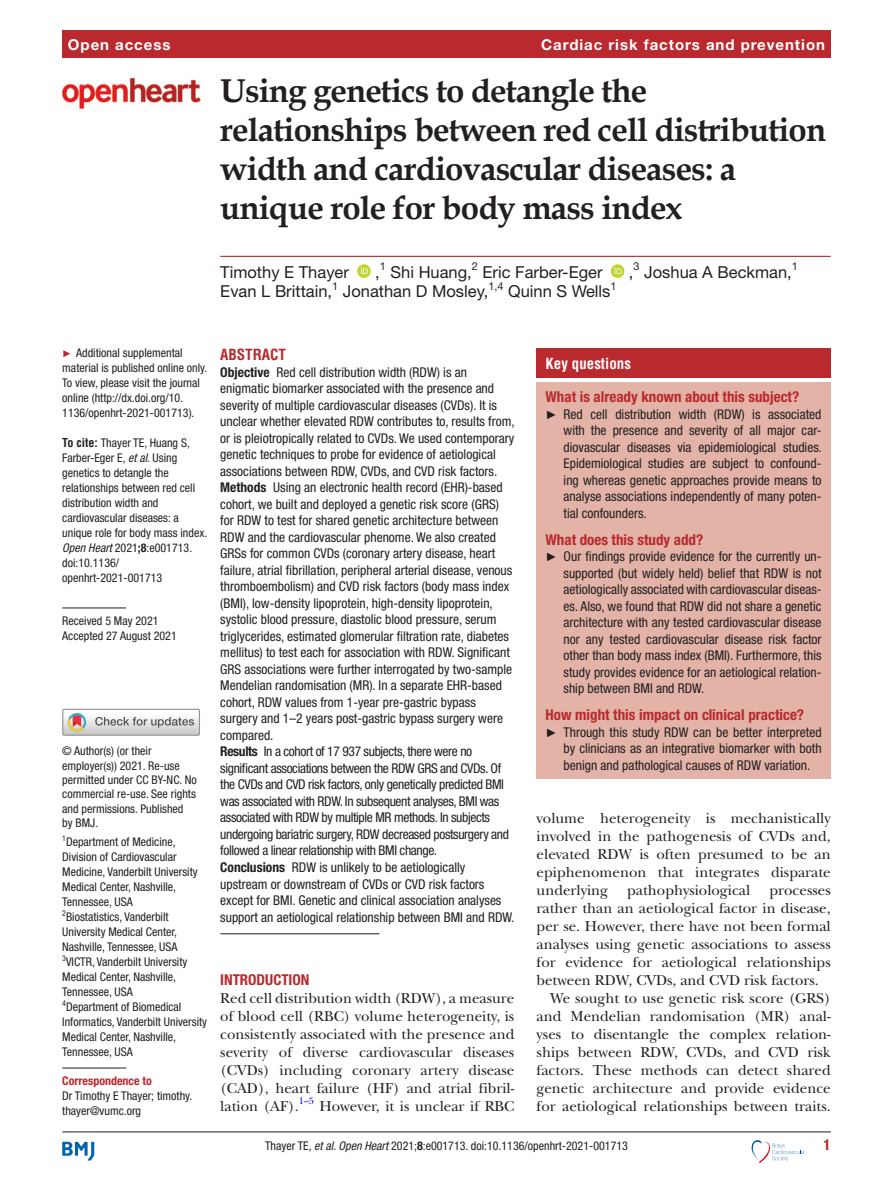
<style>
.page{position:relative;width:893px;height:1191px;background:#fff}
.page>*{position:absolute;margin:0;border:0;box-sizing:border-box;transform-origin:0 0}
.t1{font:700 33px/39px "Book Antiqua";letter-spacing:-.025em;color:#231f20}
.t2{font:16.5px "Helvetica Neue LT Std";color:#231f20}
.t3{font:15px/18px "New Baskerville";color:#231f20;text-align:justify}
.t4{font:700 condensed 15px "Helvetica Neue LT Std";color:#b9292e}
.t5{font:700 15px "Helvetica Neue LT Std";letter-spacing:.065em;color:#fff}
.t6{font:700 condensed 15px "Helvetica";color:#fff}
.t7{font:700 condensed 15px "Helvetica";color:#b9292e}
.t8{font:condensed 13.5px/16.5px "Helvetica Neue LT Std";color:#231f20;text-align:justify}
.t9{font:condensed 12px/15px "Helvetica Neue LT Std";color:#231f20}
.t10{font:700 condensed 12px "Helvetica Neue LT Std";color:#b9292e}
.t11{font:9.9px "New Baskerville";color:#00f}
.s1{font-family:"Arial";font-stretch:normal;font-size:9.75px;color:#b9292e}
.s2{font-family:"Helvetica LT Std";font-weight:700}
.s3{font-style:italic}
.s4{font-weight:700}
.s5{font-family:"Arial";font-stretch:normal;font-size:12px}
</style>
<div class="page">
<div style="left:62px;top:31px;width:769px;height:27px;background:#b9292e"></div>
<hr style="left:62px;top:1131px;width:769px;height:1px;background:#231f20">
<svg style="left:752px;top:1140px;width:53px;height:23px"></svg>
<svg style="left:62px;top:1141px;width:32px;height:19px"></svg>
<hr style="left:62px;top:607px;width:64px;height:1px;background:#231f20">
<hr style="left:62px;top:1067px;width:64px;height:1px;background:#231f20">
<hr style="left:220px;top:256px;width:611px;height:1px;background:#b9292e">
<svg style="left:357px;top:264px;width:14px;height:14px"></svg>
<svg style="left:611px;top:264px;width:13px;height:14px"></svg>
<div style="left:62px;top:708px;width:138px;height:27px;border:1px solid #969090"></div>
<svg style="left:63px;top:709px;width:136px;height:26px"></svg>
<img style="left:62px;top:78px;width:138px;height:30px">
<hr style="left:220px;top:933px;width:159px;height:1px;background:#231f20">
<div style="left:537px;top:348px;width:294px;height:30px;background:#b9292e"></div>
<div style="left:537px;top:382px;width:294px;height:397px;background:#e2b3a6"></div>
<p class="t5" style="left:68px;top:35px;width:104px">Open access</p>
<p class="t5" style="left:541px;top:35px;width:285px">Cardiac risk factors and prevention</p>
<h1 class="t1" style="left:220px;top:71px;width:607px">Using genetics to detangle the relationships between red cell distribution width and cardiovascular diseases: a unique role for body mass index</h1>
<p class="t2" style="left:220px;top:262px;width:130px">Timothy E Thayer</p>
<p class="t2" style="left:375px;top:262px;width:229px">,<sup>1</sup> Shi Huang,<sup>2</sup> Eric Farber-Eger</p>
<p class="t2" style="left:629px;top:262px;width:170px">,<sup>3</sup> Joshua A Beckman,<sup>1</sup></p>
<p class="t2" style="left:220px;top:282px;width:398px">Evan L Brittain,<sup>1</sup> Jonathan D Mosley,<sup>1,4</sup> Quinn S Wells<sup>1</sup></p>
<p class="t9" style="left:62px;top:345px;width:147px"><span class="s1">►</span> Additional supplemental material is published online only.<br>To view, please visit the journal online (http://dx.doi.org/10.<br>1136/openhrt-2021-001713).</p>
<p class="t9" style="left:62px;top:435px;width:146px"><span class="s2">To cite:</span> Thayer TE, Huang S,<br>Farber-Eger E<span class="s3">, et al</span>. Using genetics to detangle the relationships between red cell distribution width and cardiovascular diseases: a unique role for body mass index<span class="s3">.<br>Open Heart</span> 2021<span class="s4">;8</span>:e001713. doi:10.1136/ openhrt-2021-001713</p>
<p class="t9" style="left:62px;top:613px;width:116px">Received 5 May 2021<br>Accepted 27 August 2021</p>
<p class="t9" style="left:62px;top:743px;width:136px;line-height:14.4px">© Author(s) (or their employer(s)) 2021. Re-use permitted under CC BY-NC. No commercial re-use. See rights and permissions. Published by BMJ.</p>
<p class="t9" style="left:62px;top:834px;width:146px"><sup>1</sup>Department of Medicine,<br>Division of Cardiovascular<br>Medicine, Vanderbilt University<br>Medical Center, Nashville,<br>Tennessee, USA<br><sup>2</sup>Biostatistics, Vanderbilt<br>University Medical Center,<br>Nashville, Tennessee, USA<br><sup>3</sup>VICTR, Vanderbilt University<br>Medical Center, Nashville,<br>Tennessee, USA<br><sup>4</sup>Department of Biomedical<br>Informatics, Vanderbilt University<br>Medical Center, Nashville,<br>Tennessee, USA</p>
<p class="t10" style="left:62px;top:1073px;width:91px">Correspondence to</p>
<p class="t9" style="left:62px;top:1088px;width:132px">Dr Timothy E Thayer; timothy. thayer@vumc.org</p>
<p class="t7" style="left:220px;top:345px;width:67px">ABSTRACT</p>
<p class="t8" style="left:220px;top:364px;width:296px;text-align:left"><span class="s4">Objective</span> Red cell distribution width (RDW) is an enigmatic biomarker associated with the presence and severity of multiple cardiovascular diseases (CVDs). It is unclear whether elevated RDW contributes to, results from, or is pleiotropically related to CVDs. We used contemporary genetic techniques to probe for evidence of aetiological associations between RDW, CVDs, and CVD risk factors.<br><span class="s4">Methods</span> Using an electronic health record (EHR)-based cohort, we built and deployed a genetic risk score (GRS) for RDW to test for shared genetic architecture between RDW and the cardiovascular phenome. We also created GRSs for common CVDs (coronary artery disease, heart failure, atrial fibrillation, peripheral arterial disease, venous thromboembolism) and CVD risk factors (body mass index (BMI), low-density lipoprotein, high-density lipoprotein, systolic blood pressure, diastolic blood pressure, serum triglycerides, estimated glomerular filtration rate, diabetes mellitus) to test each for association with RDW. Significant GRS associations were further interrogated by two-sample Mendelian randomisation (MR). In a separate EHR-based cohort, RDW values from 1-year pre-gastric bypass surgery and 1–2 years post-gastric bypass surgery were compared.<br><span class="s4">Results</span> In a cohort of 17 937 subjects, there were no significant associations between the RDW GRS and CVDs. Of the CVDs and CVD risk factors, only genetically predicted BMI was associated with RDW. In subsequent analyses, BMI was associated with RDW by multiple MR methods. In subjects undergoing bariatric surgery, RDW decreased postsurgery and followed a linear relationship with BMI change.<br><span class="s4">Conclusions</span> RDW is unlikely to be aetiologically upstream or downstream of CVDs or CVD risk factors except for BMI. Genetic and clinical association analyses support an aetiological relationship between BMI and RDW.</p>
<p class="t4" style="left:220px;top:970px;width:91px">INTRODUCTION</p>
<p class="t3" style="left:220px;top:989px;width:296px">Red cell distribution width (RDW), a measure of blood cell (RBC) volume heterogeneity, is consistently associated with the presence and severity of diverse cardiovascular diseases (CVDs) including coronary artery disease (CAD), heart failure (HF) and atrial fibril&shy;lation (AF).</p>
<p class="t11" style="left:299px;top:1095px;width:17px">1–5</p>
<p class="t3" style="left:320px;top:1097px;width:196px">However, it is unclear if RBC</p>
<p class="t6" style="left:546px;top:354px;width:87px">Key questions</p>
<p class="t4" style="left:546px;top:388px;width:255px">What is already known about this subject?</p>
<p class="t8" style="left:564px;top:405px;width:260px;text-indent:-18px"><span class="s5">►</span> Red cell distribution width (RDW) is associated with the presence and severity of all major car&shy;diovascular diseases via epidemiological studies.<br>Epidemiological studies are subject to confound&shy;ing whereas genetic approaches provide means to analyse associations independently of many poten&shy;tial confounders.</p>
<p class="t4" style="left:546px;top:530px;width:159px">What does this study add?</p>
<p class="t8" style="left:564px;top:548px;width:260px;text-indent:-18px"><span class="s5">►</span> Our findings provide evidence for the currently un&shy;supported (but widely held) belief that RDW is not aetiologically associated with cardiovascular diseas&shy;es. Also, we found that RDW did not share a genetic architecture with any tested cardiovascular disease nor any tested cardiovascular disease risk factor other than body mass index (BMI). Furthermore, this study provides evidence for an aetiological relation&shy;ship between BMI and RDW.</p>
<p class="t4" style="left:546px;top:706px;width:260px">How might this impact on clinical practice?</p>
<p class="t8" style="left:564px;top:723px;width:260px;text-indent:-18px"><span class="s5">►</span> Through this study RDW can be better interpreted by clinicians as an integrative biomarker with both benign and pathological causes of RDW variation.</p>
<p class="t3" style="left:537px;top:809px;width:296px">volume heterogeneity is mechanistically involved in the pathogenesis of CVDs and, elevated RDW is often presumed to be an epiphenomenon that integrates disparate underlying</p>
<p class="t3" style="left:627px;top:881px;width:124px">pathophysiological</p>
<p class="t3" style="left:769px;top:881px;width:63px">processes</p>
<p class="t3" style="left:537px;top:899px;width:296px">rather than an aetiological factor in disease,</p>
<p class="t3" style="left:537px;top:917px;width:296px">per se. However, there have not been formal</p>
<p class="t3" style="left:537px;top:935px;width:296px">analyses using genetic associations to assess</p>
<p class="t3" style="left:537px;top:953px;width:296px">for evidence for aetiological relationships</p>
<p class="t3" style="left:537px;top:971px;width:284px">between RDW, CVDs, and CVD risk factors.</p>
<p class="t3" style="left:550px;top:989px;width:282px">We sought to use genetic risk score (GRS)</p>
<p class="t3" style="left:537px;top:1007px;width:296px">and Mendelian randomisation (MR) anal-</p>
<p class="t3" style="left:537px;top:1025px;width:296px">yses to disentangle the complex relation-</p>
<p class="t3" style="left:537px;top:1043px;width:296px">ships between RDW, CVDs, and CVD risk</p>
<p class="t3" style="left:537px;top:1061px;width:296px">factors. These methods can detect shared</p>
<p class="t3" style="left:537px;top:1079px;width:296px">genetic architecture and provide evidence</p>
<p class="t3" style="left:537px;top:1097px;width:296px">for aetiological relationships between traits.</p>
<p class="t9" style="left:265px;top:1138px;width:364px">Thayer TE<span class="s3">, et al. Open Heart</span> 2021;<span class="s4">8</span>:e001713. doi:10.1136/openhrt-2021-001713</p>
<p class="t4" style="left:824px;top:1135px;width:9px">1</p>
</div>
